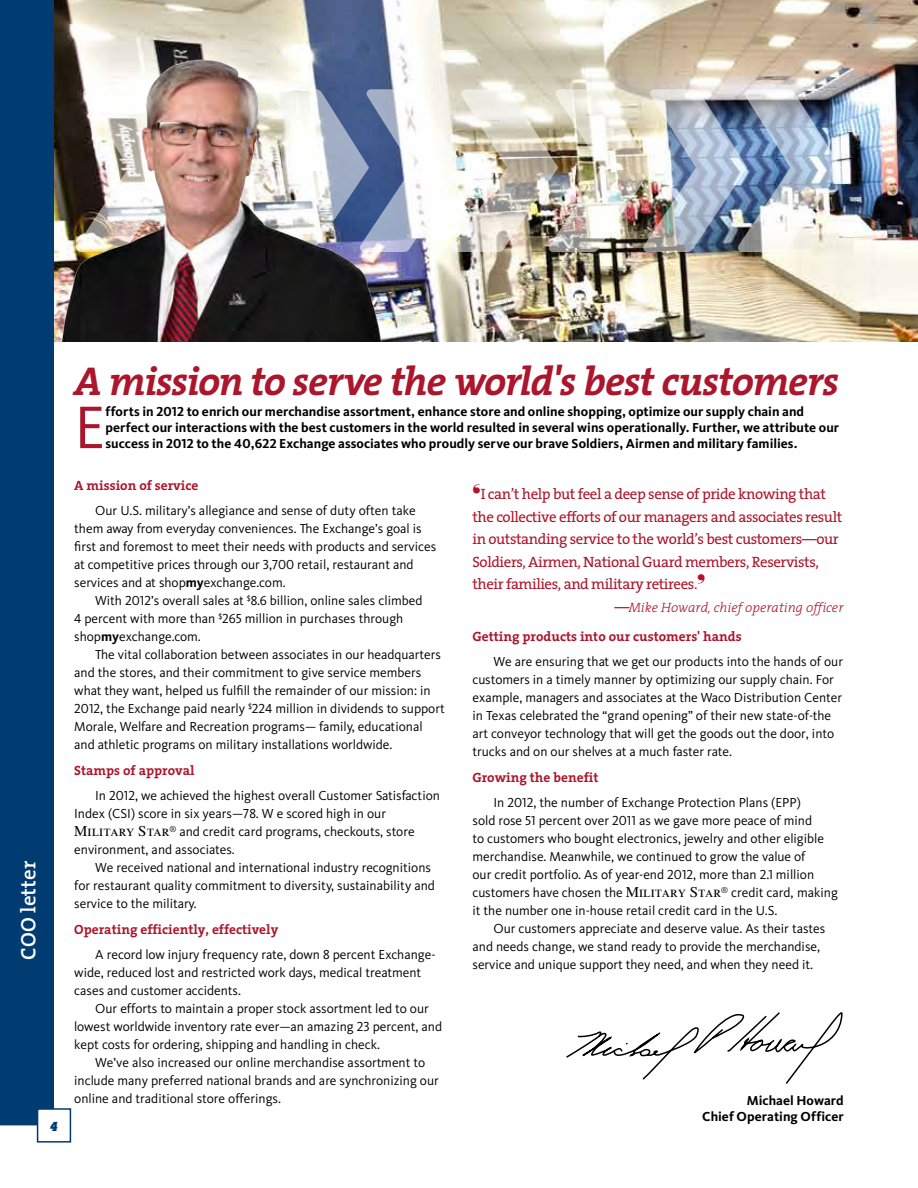
<style>
.page{position:relative;width:918px;height:1188px;background:#fff}
.page>*{position:absolute;margin:0;border:0;box-sizing:border-box;transform-origin:0 0}
.t1{font:62.1px "Kievit";color:#ac162c}
.t2{font:italic 700 40.5px "The Serif";letter-spacing:-.035em;color:#ac162c}
.t3{font:600 21px "The Serif";color:#fff}
.t4{font:15px/22.5px "The Serif";letter-spacing:-.03em;color:#ac162c}
.t5{font:13.5px/18px "Kievit";color:#000}
.t6{font:700 13.5px/16.2px "Kievit";color:#000}
.t7{font:700 13.5px "The Serif";color:#ac162c}
.t8{font:italic 300 13.5px "The Serif";color:#ac162c}
.t9{font:italic 13.5px "The Serif Black Expert";color:#003b71}
.s1{font-family:"Kievit Bold SC";font-weight:400}
.s2{font-family:"Kievit Regular SC"}
.s3{font-weight:700}
.s4{font-family:"Times LT Std";font-size:15px}
.s5{font-weight:400;font-style:normal;font-size:15px}
</style>
<div class="page">
<img style="left:54px;top:0;width:864px;height:341px">
<img style="left:382px;top:89px;width:460px;height:163px">
<img style="left:54px;top:55px;width:328px;height:286px">
<div style="left:37px;top:1108px;width:34px;height:35px;border:2px solid #003b71"></div>
<div style="left:0;top:0;width:54px;height:1125px;background:#003b71"></div>
<svg style="left:566px;top:1012px;width:277px;height:72px"></svg>
<h3 class="t3" style="left:11px;top:960px;width:100px;rotate:-90deg">COO letter</h3>
<p class="t9" style="left:50px;top:1115px;width:9px">4</p>
<h2 class="t2" style="left:74px;top:347px;width:766px">A mission to serve the world's best customers</h2>
<h1 class="t1" style="left:74px;top:389px;width:33px">E</h1>
<p class="t6" style="left:106px;top:403px;width:735px">fforts in <span class="s1">2012</span> to enrich our merchandise assortment, enhance store and online shopping, optimize our supply chain and perfect our interactions with the best customers in the world resulted in several wins operationally. Further, we attribute our success in <span class="s1">2012</span> to the <span class="s1">40,622</span> Exchange associates who proudly serve our brave Soldiers, Airmen and military families.</p>
<p class="t7" style="left:74px;top:474px;width:126px">A mission of service</p>
<p class="t5" style="left:74px;top:501px;width:364px;text-indent:21px">Our U.S. military’s allegiance and sense of duty often take them away from everyday conveniences. The Exchange’s goal is first and foremost to meet their needs with products and services at competitive prices through our <span class="s2">3,700</span> retail, restaurant and services and at shop<span class="s3">my</span>exchange.com.</p>
<p class="t5" style="left:74px;top:591px;width:350px;text-indent:21px">With <span class="s2">2012</span>’s overall sales at <sup>$</sup><span class="s2">8.6</span> billion, online sales climbed<br><span class="s2">4</span> percent with more than <sup>$</sup><span class="s2">265</span> million in purchases through shop<span class="s3">my</span>exchange.com.</p>
<p class="t5" style="left:74px;top:645px;width:372px;text-indent:21px">The vital collaboration between associates in our headquarters and the stores, and their commitment to give service members what they want, helped us fulfill the remainder of our mission: in <span class="s2">2012</span>, the Exchange paid nearly <sup>$</sup><span class="s2">224</span> million in dividends to support Morale, Welfare and Recreation programs— family, educational and athletic programs on military installations worldwide.</p>
<p class="t7" style="left:74px;top:759px;width:122px">Stamps of approval</p>
<p class="t5" style="left:74px;top:786px;width:367px;text-indent:21px">In <span class="s2">2012</span>, we achieved the highest overall Customer Satisfaction Index (CSI) score in six years—<span class="s2">78</span>. W e scored high in our <span class="s4">Military Star</span><sup>®</sup> and credit card programs, checkouts, store environment, and associates.</p>
<p class="t5" style="left:74px;top:858px;width:362px;text-indent:21px">We received national and international industry recognitions for restaurant quality commitment to diversity, sustainability and service to the military.</p>
<p class="t7" style="left:74px;top:918px;width:206px">Operating efficiently, effectively</p>
<p class="t5" style="left:74px;top:945px;width:363px;text-indent:21px">A record low injury frequency rate, down <span class="s2">8</span> percent Exchange&shy;wide, reduced lost and restricted work days, medical treatment cases and customer accidents.</p>
<p class="t5" style="left:74px;top:999px;width:369px;text-indent:21px">Our efforts to maintain a proper stock assortment led to our lowest worldwide inventory rate ever—an amazing <span class="s2">23</span> percent, and kept costs for ordering, shipping and handling in check.</p>
<p class="t5" style="left:74px;top:1053px;width:366px;text-indent:21px">We’ve also increased our online merchandise assortment to include many preferred national brands and are synchronizing our online and traditional store offerings.</p>
<p class="t4" style="left:472px;top:483px;width:371px">❛I can’t help but feel a deep sense of pride knowing that the collective efforts of our managers and associates result in outstanding service to the world’s best customers—our Soldiers, Airmen, National Guard members, Reservists, their families, and military retirees.❜</p>
<p class="t8" style="left:614px;top:596px;width:231px"><span class="s5">—</span>Mike Howard, chief operating officer</p>
<p class="t7" style="left:472px;top:625px;width:271px">Getting products into our customers' hands</p>
<p class="t5" style="left:472px;top:653px;width:372px;text-indent:21px">We are ensuring that we get our products into the hands of our customers in a timely manner by optimizing our supply chain. For example, managers and associates at the Waco Distribution Center in Texas celebrated the “grand opening” of their new state-of-the art conveyor technology that will get the goods out the door, into trucks and on our shelves at a much faster rate.</p>
<p class="t7" style="left:472px;top:766px;width:127px">Growing the benefit</p>
<p class="t5" style="left:472px;top:794px;width:367px;text-indent:21px">In <span class="s2">2012</span>, the number of Exchange Protection Plans (EPP)<br>sold rose <span class="s2">51</span> percent over <span class="s2">2011</span> as we gave more peace of mind<br>to customers who bought electronics, jewelry and other eligible merchandise. Meanwhile, we continued to grow the value of<br>our credit portfolio. As of year-end <span class="s2">2012</span>, more than <span class="s2">2.1</span> million customers have chosen the <span class="s4">Military Star</span><sup>®</sup> credit card, making it the number one in-house retail credit card in the U.S.</p>
<p class="t5" style="left:473px;top:920px;width:354px;text-indent:21px">Our customers appreciate and deserve value. As their tastes and needs change, we stand ready to provide the merchandise, service and unique support they need, and when they need it.</p>
<p class="t6" style="left:702px;top:1092px;width:143px;text-align:right">Michael Howard<br>Chief Operating Officer</p>
</div>
